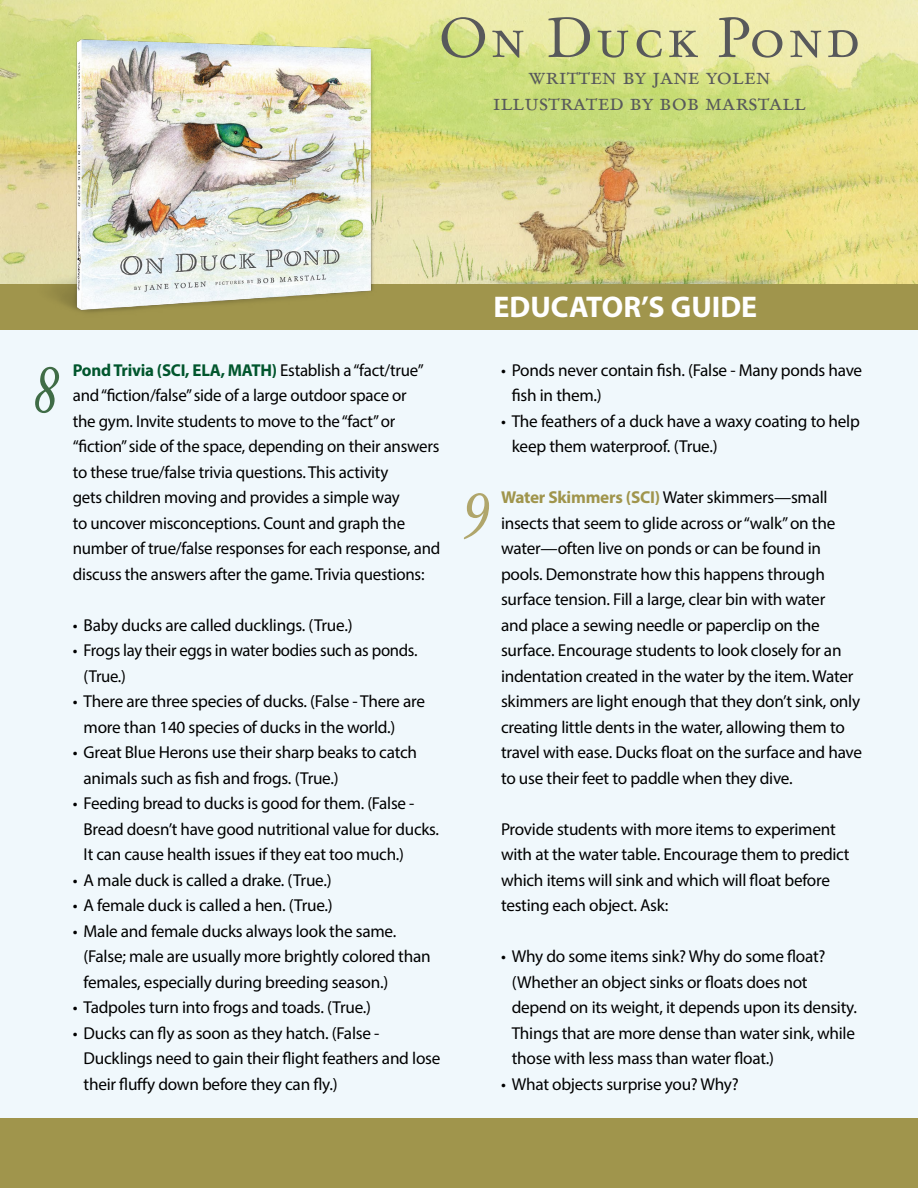
<style>
.page{position:relative;width:918px;height:1188px;background:#fff}
.page>*{position:absolute;margin:0;border:0;box-sizing:border-box;transform-origin:0 0}
.t1{font:italic 67.5px "Stempel Garamond";color:#3f6c46;scale:.8 1}
.t2{font:italic 67.5px "Stempel Garamond";color:#b0a66b;scale:.8 1}
.t3{font:55.5px "Stempel Garamond Roman SC";letter-spacing:.06em;color:#58595b}
.t4{font:700 30px "Myriad Pro";color:#fff}
.t5{font:23.7px/25.3px "Stempel Garamond Roman SC";color:#58595b;text-align:center}
.t6{font:17.25px/25.5px "Myriad Pro";letter-spacing:-.015em;color:#000}
.s1{font-weight:700;color:#01562d}
.s2{font-weight:700;color:#a0954c}
</style>
<div class="page">
<div style="left:0;top:321px;width:918px;height:801px;background:#f0f8fc"></div>
<div style="left:0;top:1119px;width:918px;height:69px;background:#a0954c"></div>
<img style="left:0;top:0;width:918px;height:284px">
<div style="left:0;top:284px;width:918px;height:46px;background:#a0954c"></div>
<img style="left:33px;top:25px;width:359px;height:288px">
<h2 class="t3" style="left:439px;top:13px;width:423px">On Duck Pond</h2>
<h3 class="t5" style="left:493px;top:66px;width:315px">written by jane yolen illustrated by bob marstall</h3>
<h1 class="t1" style="left:33px;top:347px;width:35px">8</h1>
<p class="t6" style="left:73px;top:357px;width:369px"><span class="s1">Pond Trivia (SCI, ELA, MATH)</span> Establish a “fact/true” and “fiction/false” side of a large outdoor space or<br>the gym. Invite students to move to the “fact” or “fiction” side of the space, depending on their answers to these true/false trivia questions. This activity<br>gets children moving and provides a simple way<br>to uncover misconceptions. Count and graph the number of true/false responses for each response, and discuss the answers after the game. Trivia questions:</p>
<p class="t6" style="left:73px;top:612px;width:281px">• Baby ducks are called ducklings. (True.)</p>
<p class="t6" style="left:84px;top:637px;width:335px;text-indent:-11px">• Frogs lay their eggs in water bodies such as ponds. (True.)</p>
<p class="t6" style="left:84px;top:688px;width:343px;text-indent:-11px">• There are three species of ducks. (False - There are more than 140 species of ducks in the world.)</p>
<p class="t6" style="left:84px;top:739px;width:335px;text-indent:-11px">• Great Blue Herons use their sharp beaks to catch animals such as fish and frogs. (True.)</p>
<p class="t6" style="left:84px;top:790px;width:357px;text-indent:-11px">• Feeding bread to ducks is good for them. (False -<br>Bread doesn’t have good nutritional value for ducks.<br>It can cause health issues if they eat too much.)</p>
<p class="t6" style="left:73px;top:867px;width:260px">• A male duck is called a drake. (True.)</p>
<p class="t6" style="left:73px;top:892px;width:261px">• A female duck is called a hen. (True.)</p>
<p class="t6" style="left:84px;top:918px;width:349px;text-indent:-11px">• Male and female ducks always look the same. (False; male are usually more brightly colored than females, especially during breeding season.)</p>
<p class="t6" style="left:73px;top:994px;width:300px">• Tadpoles turn into frogs and toads. (True.)</p>
<p class="t6" style="left:84px;top:1020px;width:358px;text-indent:-11px">• Ducks can fly as soon as they hatch. (False -<br>Ducklings need to gain their flight feathers and lose their fluffy down before they can fly.)</p>
<h3 class="t4" style="left:494px;top:287px;width:265px">EDUCATOR’S GUIDE</h3>
<h1 class="t2" style="left:463px;top:474px;width:35px">9</h1>
<p class="t6" style="left:512px;top:357px;width:352px;text-indent:-11px">• Ponds never contain fish. (False - Many ponds have fish in them.)</p>
<p class="t6" style="left:512px;top:408px;width:350px;text-indent:-11px">• The feathers of a duck have a waxy coating to help keep them waterproof. (True.)</p>
<p class="t6" style="left:501px;top:484px;width:363px"><span class="s2">Water Skimmers (SCI)</span> Water skimmers—small insects that seem to glide across or “walk” on the water—often live on ponds or can be found in pools. Demonstrate how this happens through surface tension. Fill a large, clear bin with water<br>and place a sewing needle or paperclip on the surface. Encourage students to look closely for an indentation created in the water by the item. Water skimmers are light enough that they don’t sink, only creating little dents in the water, allowing them to travel with ease. Ducks float on the surface and have to use their feet to paddle when they dive.</p>
<p class="t6" style="left:501px;top:816px;width:350px">Provide students with more items to experiment with at the water table. Encourage them to predict which items will sink and which will float before testing each object. Ask:</p>
<p class="t6" style="left:512px;top:943px;width:347px;text-indent:-11px">• Why do some items sink? Why do some float? (Whether an object sinks or floats does not depend on its weight, it depends upon its density.<br>Things that are more dense than water sink, while those with less mass than water float.)</p>
<p class="t6" style="left:501px;top:1071px;width:239px">• What objects surprise you? Why?</p>
</div>
